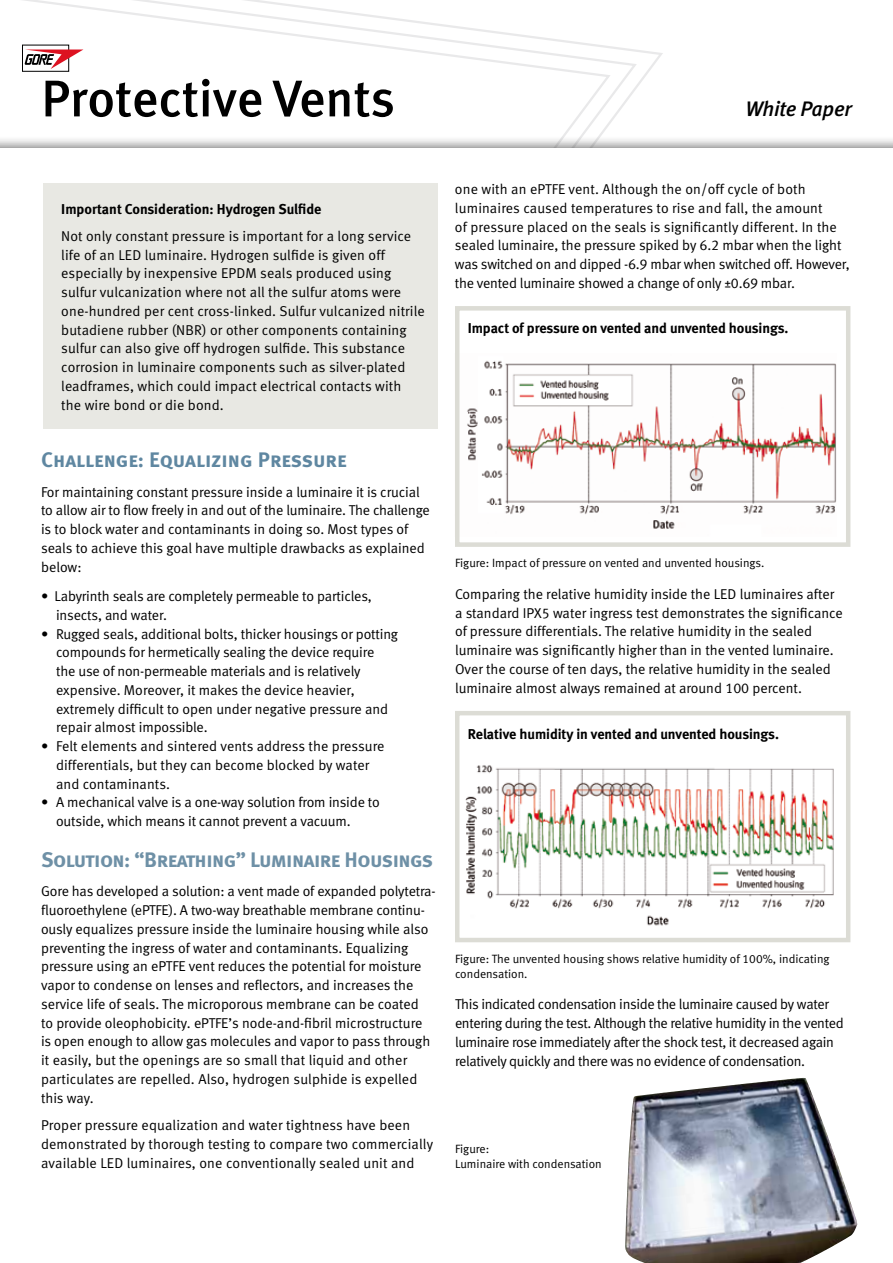
<style>
.page{position:relative;width:893px;height:1263px;background:#fff}
.page>*{position:absolute;margin:0;border:0;box-sizing:border-box;transform-origin:0 0}
.t1{font:51.6px "Meta Medium LF";color:#000}
.t2{font:21px "Meta Bold LF Caps";letter-spacing:-.025em;color:#6e90a6}
.t3{font:21px "Meta Bold LF Caps";letter-spacing:-.005em;color:#5f87a1}
.t4{font:italic 21px "Meta Medium LF";letter-spacing:-.01em;color:#000}
.t5{font:14.25px/18.8px "Meta Normal LF";color:#000}
.t6{font:14.25px/18.8px "Meta Normal LF";letter-spacing:-.025em;color:#000}
.t7{font:14.25px "Meta Bold LF";letter-spacing:-.005em;color:#000}
.t8{font:12px/15px "Meta Normal LF";color:#000}
</style>
<div class="page">
<div style="left:0;top:0;width:893px;height:149px;background:#000;opacity:.7"></div>
<img style="left:625px;top:1078px;width:232px;height:185px">
<div style="left:43px;top:183px;width:394px;height:246px;background:#e8e8e3"></div>
<img style="left:467px;top:361px;width:369px;height:168px">
<div style="left:455px;top:306px;width:395px;height:241px;border:4px solid #dcdcd5"></div>
<img style="left:465px;top:765px;width:369px;height:161px">
<div style="left:455px;top:711px;width:395px;height:231px;border:4px solid #dcdcd5"></div>
<svg style="left:24px;top:47px;width:43px;height:23px"></svg>
<div style="left:22px;top:45px;width:47px;height:27px;border:1px solid #000"></div>
<svg style="left:24px;top:50px;width:59px;height:19px"></svg>
<h1 class="t1" style="left:41px;top:69px;width:355px">Protective Vents</h1>
<h2 class="t4" style="left:746px;top:96px;width:108px">White Paper</h2>
<p class="t7" style="left:61px;top:200px;width:262px">Important Consideration: Hydrogen Sulfide</p>
<p class="t5" style="left:61px;top:226px;width:365px">Not only constant pressure is important for a long service life of an LED luminaire. Hydrogen sulfide is given off especially by inexpensive EPDM seals produced using sulfur vulcanization where not all the sulfur atoms were one-hundred per cent cross-linked. Sulfur vulcanized nitrile butadiene rubber (NBR) or other components containing sulfur can also give off hydrogen sulfide. This substance corrosion in luminaire components such as silver-plated leadframes, which could impact electrical contacts with the wire bond or die bond.</p>
<h2 class="t3" style="left:41px;top:447px;width:307px">Challenge: Equalizing Pressure</h2>
<p class="t5" style="left:41px;top:482px;width:390px">For maintaining constant pressure inside a luminaire it is crucial to allow air to flow freely in and out of the luminaire. The challenge is to block water and contaminants in doing so. Most types of seals to achieve this goal have multiple drawbacks as explained below:</p>
<p class="t5" style="left:56px;top:586px;width:317px;text-indent:-15px">• Labyrinth seals are completely permeable to particles, insects, and water.</p>
<p class="t5" style="left:56px;top:624px;width:344px;text-indent:-15px">• Rugged seals, additional bolts, thicker housings or potting compounds for hermetically sealing the device require<br>the use of non-permeable materials and is relatively expensive. Moreover, it makes the device heavier, extremely difficult to open under negative pressure and repair almost impossible.</p>
<p class="t5" style="left:56px;top:736px;width:330px;text-indent:-15px">• Felt elements and sintered vents address the pressure differentials, but they can become blocked by water and contaminants.</p>
<p class="t5" style="left:56px;top:793px;width:325px;text-indent:-15px">• A mechanical valve is a one-way solution from inside to outside, which means it cannot prevent a vacuum.</p>
<h2 class="t2" style="left:41px;top:847px;width:394px">Solution: “Breathing” Luminaire Housings</h2>
<p class="t5" style="left:41px;top:882px;width:396px">Gore has developed a solution: a vent made of expanded polytetra&shy;fluoroethylene (ePTFE). A two-way breathable membrane continu&shy;ously equalizes pressure inside the luminaire housing while also preventing the ingress of water and contaminants. Equalizing pressure using an ePTFE vent reduces the potential for moisture vapor to condense on lenses and reflectors, and increases the service life of seals. The microporous membrane can be coated<br>to provide oleophobicity. ePTFE’s node-and-fibril microstructure is open enough to allow gas molecules and vapor to pass through it easily, but the openings are so small that liquid and other particulates are repelled. Also, hydrogen sulphide is expelled this way.</p>
<p class="t5" style="left:41px;top:1115px;width:393px">Proper pressure equalization and water tightness have been demonstrated by thorough testing to compare two commercially available LED luminaires, one conventionally sealed unit and</p>
<p class="t5" style="left:455px;top:180px;width:396px">one with an ePTFE vent. Although the on/off cycle of both luminaires caused temperatures to rise and fall, the amount<br>of pressure placed on the seals is significantly different. In the sealed luminaire, the pressure spiked by 6.2 mbar when the light was switched on and dipped -6.9 mbar when switched off. However, the vented luminaire showed a change of only ±0.69 mbar.</p>
<p class="t7" style="left:468px;top:319px;width:322px">Impact of pressure on vented and unvented housings.</p>
<p class="t8" style="left:455px;top:556px;width:311px">Figure: Impact of pressure on vented and unvented housings.</p>
<p class="t5" style="left:455px;top:584px;width:389px">Comparing the relative humidity inside the LED luminaires after a standard IPX5 water ingress test demonstrates the significance of pressure differentials. The relative humidity in the sealed luminaire was significantly higher than in the vented luminaire.<br>Over the course of ten days, the relative humidity in the sealed luminaire almost always remained at around 100 percent.</p>
<p class="t7" style="left:468px;top:726px;width:313px">Relative humidity in vented and unvented housings.</p>
<p class="t8" style="left:455px;top:951px;width:376px">Figure: The unvented housing shows relative humidity of 100%, indicating condensation.</p>
<p class="t6" style="left:455px;top:995px;width:390px">This indicated condensation inside the luminaire caused by water entering during the test. Although the relative humidity in the vented luminaire rose immediately after the shock test, it decreased again relatively quickly and there was no evidence of condensation.</p>
<p class="t8" style="left:455px;top:1141px;width:148px">Figure:<br>Luminaire with condensation</p>
</div>
